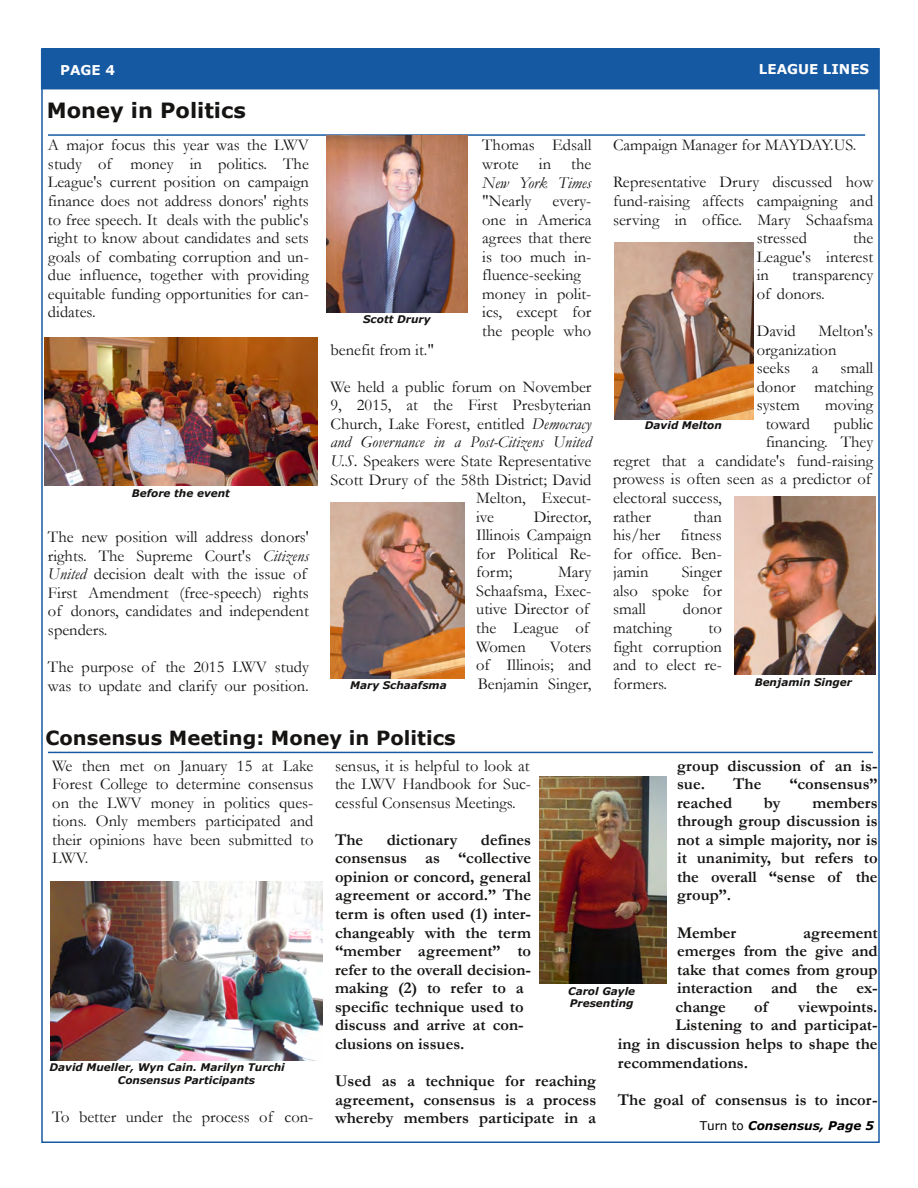
<style>
.page{position:relative;width:918px;height:1188px;background:#fff}
.page>*{position:absolute;margin:0;border:0;box-sizing:border-box;transform-origin:0 0}
.t1{font:700 21px "Verdana";color:#161413}
.t2{font:700 19.5px "Verdana";color:#161413}
.t3{font:16.5px/18.6px "Garamond";color:#161413;text-align:justify}
.t4{font:700 16.5px/18.6px "Garamond";color:#161413;text-align:justify}
.t5{font:italic 16.5px "Garamond";color:#161413}
.t6{font:700 13.5px "Verdana";color:#fff}
.t7{font:italic 700 12px "Verdana";color:#000}
.t8{font:italic 700 10.5px/12.8px "Verdana";color:#161413}
.s1{font-style:italic}
.s2{font-weight:400;font-style:normal}
</style>
<div class="page">
<div style="left:42px;top:50px;width:837px;height:39px;background:#1659a3"></div>
<div style="left:41px;top:49px;width:838px;height:40px;border:2px solid #1659a3"></div>
<hr style="left:48px;top:134px;width:817px;height:2px;background:#1659a3">
<hr style="left:48px;top:752px;width:825px;height:1px;background:#1659a3">
<img style="left:45px;top:337px;width:272px;height:148px">
<img style="left:327px;top:136px;width:140px;height:177px">
<img style="left:614px;top:243px;width:140px;height:176px">
<img style="left:331px;top:502px;width:134px;height:177px">
<img style="left:734px;top:496px;width:141px;height:179px">
<img style="left:50px;top:882px;width:272px;height:178px">
<img style="left:539px;top:777px;width:128px;height:206px">
<p class="t6" style="left:60px;top:61px;width:56px">PAGE 4</p>
<p class="t6" style="left:759px;top:59px;width:112px">LEAGUE LINES</p>
<p class="t1" style="left:47px;top:96px;width:201px">Money in Politics</p>
<p class="t3" style="left:48px;top:136px;width:262px">A major focus this year was the LWV study of money in politics. The League's current position on campaign finance does not address donors' rights to free speech. It deals with the public's right to know about candidates and sets goals of combating corruption and un&shy;due influence, together with providing equitable funding opportunities for can&shy;didates.</p>
<p class="t8" style="left:132px;top:486px;width:100px">Before the event</p>
<p class="t3" style="left:48px;top:528px;width:262px;text-align:left">The new position will address donors' rights. The Supreme Court's <span class="s1">Citizens United</span> decision dealt with the issue of First Amendment (free-speech) rights of donors, candidates and independent spenders.</p>
<p class="t3" style="left:48px;top:658px;width:262px">The purpose of the 2015 LWV study was to update and clarify our position.</p>
<p class="t8" style="left:363px;top:312px;width:69px">Scott Drury</p>
<p class="t3" style="left:482px;top:136px;width:111px">Thomas Edsall wrote in the</p>
<p class="t5" style="left:482px;top:173px;width:111px">New York Times</p>
<p class="t3" style="left:482px;top:192px;width:51px">"Nearly</p>
<p class="t3" style="left:482px;top:192px;width:111px;text-align:left;text-indent:70px">every&shy;one in America agrees that there is too much in&shy;fluence-seeking money in polit&shy;ics, except for the people who</p>
<p class="t3" style="left:331px;top:340px;width:105px">benefit from it."</p>
<p class="t3" style="left:331px;top:377px;width:262px">We held a public forum on November</p>
<p class="t3" style="left:331px;top:396px;width:262px">9, 2015, at the First Presbyterian</p>
<p class="t3" style="left:331px;top:415px;width:262px">Church, Lake Forest, entitled <span class="s1">Democracy</span></p>
<p class="t5" style="left:331px;top:433px;width:262px">and Governance in a Post-Citizens United</p>
<p class="t3" style="left:331px;top:452px;width:262px"><span class="s1">U.S.</span> Speakers were State Representative</p>
<p class="t3" style="left:331px;top:470px;width:262px">Scott Drury of the 58th District; David</p>
<p class="t3" style="left:476px;top:489px;width:117px">Melton, Execut-</p>
<p class="t3" style="left:476px;top:507px;width:19px">ive</p>
<p class="t3" style="left:476px;top:507px;width:117px;text-indent:58px">Director, Illinois Campaign for Political Re&shy;form;</p>
<p class="t3" style="left:476px;top:563px;width:117px;text-align:left;text-indent:82px">Mary<br>Schaafsma, Exec&shy;utive Director of the League of<br>Women</p>
<p class="t3" style="left:476px;top:637px;width:117px;text-indent:74px">Voters of Illinois; and Benjamin Singer,</p>
<p class="t8" style="left:350px;top:678px;width:98px">Mary Schaafsma</p>
<p class="t3" style="left:613px;top:136px;width:245px">Campaign Manager for MAYDAY.US.</p>
<p class="t3" style="left:613px;top:173px;width:262px">Representative Drury discussed how</p>
<p class="t3" style="left:613px;top:192px;width:262px">fund-raising affects campaigning and</p>
<p class="t3" style="left:613px;top:210px;width:262px">serving in office. Mary Schaafsma</p>
<p class="t3" style="left:757px;top:229px;width:52px">stressed</p>
<p class="t3" style="left:757px;top:229px;width:118px;text-indent:97px">the League's interest in</p>
<p class="t3" style="left:757px;top:266px;width:118px;text-indent:36px">transparency of donors.</p>
<p class="t3" style="left:757px;top:322px;width:40px">David</p>
<p class="t3" style="left:757px;top:322px;width:118px;text-align:left;text-indent:62px">Melton's organization seeks</p>
<p class="t3" style="left:757px;top:359px;width:118px;text-indent:84px">small donor matching system</p>
<p class="t3" style="left:812px;top:359px;width:8px">a</p>
<p class="t3" style="left:825px;top:396px;width:50px">moving</p>
<p class="t3" style="left:766px;top:415px;width:46px">toward</p>
<p class="t3" style="left:834px;top:415px;width:41px">public</p>
<p class="t3" style="left:766px;top:433px;width:109px">financing. They</p>
<p class="t3" style="left:613px;top:452px;width:262px">regret that a candidate's fund-raising</p>
<p class="t3" style="left:613px;top:470px;width:260px">prowess is often seen as a predictor of</p>
<p class="t3" style="left:613px;top:489px;width:110px">electoral success,</p>
<p class="t3" style="left:613px;top:507px;width:39px">rather</p>
<p class="t8" style="left:645px;top:419px;width:79px">David Melton</p>
<p class="t3" style="left:613px;top:507px;width:110px;text-indent:80px">than his/her fitness for office. Ben&shy;jamin</p>
<p class="t3" style="left:613px;top:563px;width:110px;text-indent:69px">Singer also spoke for small</p>
<p class="t3" style="left:683px;top:600px;width:40px">donor</p>
<p class="t3" style="left:613px;top:619px;width:60px">matching</p>
<p class="t3" style="left:613px;top:619px;width:110px;text-indent:96px">to fight corruption and to elect re&shy;formers.</p>
<p class="t8" style="left:755px;top:675px;width:99px">Benjamin Singer</p>
<p class="t2" style="left:45px;top:724px;width:412px">Consensus Meeting: Money in Politics</p>
<p class="t3" style="left:52px;top:756px;width:263px">We then met on January 15 at Lake Forest College to determine consensus on the LWV money in politics ques&shy;tions. Only members participated and their opinions have been submitted to LWV.</p>
<p class="t3" style="left:335px;top:756px;width:198px">sensus, it is helpful to look at the LWV Handbook for Suc&shy;cessful Consensus Meetings.</p>
<p class="t4" style="left:335px;top:831px;width:30px">The</p>
<p class="t4" style="left:387px;top:831px;width:72px">dictionary</p>
<p class="t4" style="left:677px;top:756px;width:202px">group discussion of an is&shy;sue.</p>
<p class="t4" style="left:733px;top:775px;width:30px">The</p>
<p class="t4" style="left:789px;top:775px;width:90px">“consensus”</p>
<p class="t4" style="left:677px;top:793px;width:57px">reached</p>
<p class="t4" style="left:764px;top:793px;width:18px">by</p>
<p class="t4" style="left:677px;top:793px;width:202px;text-indent:135px">members through group discussion is not a simple majority, nor is it unanimity, but refers to the overall “sense of the group”.</p>
<p class="t4" style="left:677px;top:923px;width:61px">Member</p>
<p class="t4" style="left:335px;top:831px;width:198px;text-align:left;text-indent:146px">defines consensus as “collective opinion or concord, general agreement or accord.” The term is often used (1) inter&shy;changeably with the term “member agreement” to refer to the overall decision&shy;making (2) to refer to a specific technique used to discuss and arrive at con&shy;clusions on issues.</p>
<p class="t4" style="left:335px;top:1072px;width:263px">Used as a technique for reaching agreement, consensus is a process whereby members participate in a</p>
<p class="t4" style="left:676px;top:923px;width:204px;text-indent:127px">agreement emerges from the give and take that comes from group interaction and the ex&shy;change</p>
<p class="t8" style="left:568px;top:984px;width:69px">Carol Gayle<br>Presenting</p>
<p class="t4" style="left:754px;top:998px;width:15px">of</p>
<p class="t4" style="left:798px;top:998px;width:81px">viewpoints.</p>
<p class="t4" style="left:676px;top:1016px;width:204px">Listening to and participat-</p>
<p class="t4" style="left:618px;top:1035px;width:261px">ing in discussion helps to shape the</p>
<p class="t4" style="left:618px;top:1053px;width:132px">recommendations.</p>
<p class="t4" style="left:618px;top:1090px;width:261px">The goal of consensus is to incor-</p>
<p class="t8" style="left:118px;top:1061px;width:169px;text-indent:-68px">David Mueller, Wyn Cain. Marilyn Turchi<br>Consensus Participants</p>
<p class="t3" style="left:52px;top:1108px;width:263px">To better under the process of con-</p>
<p class="t7" style="left:700px;top:1117px;width:176px"><span class="s2">Turn to</span> Consensus, Page 5</p>
</div>
